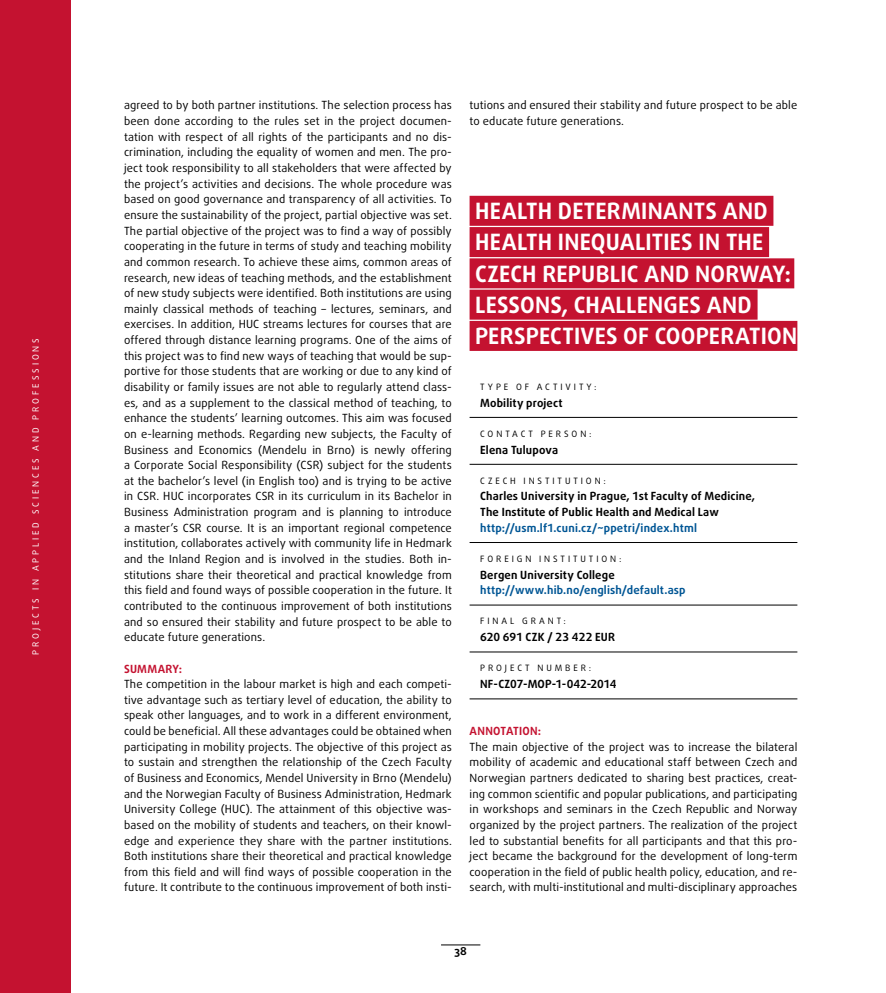
<style>
.page{position:relative;width:886px;height:993px;background:#fff}
.page>*{position:absolute;margin:0;border:0;box-sizing:border-box;transform-origin:0 0}
.t1{font:700 22.5px/31.2px "Daxline Pro";letter-spacing:.01em;color:#fff}
.t2{font:11.25px/15.6px "Daxline Pro";letter-spacing:.01em;color:#000;text-align:justify}
.t3{font:700 11.25px/15.6px "Daxline Pro";letter-spacing:.015em;color:#000}
.t4{font:700 11.25px "Daxline Pro";letter-spacing:.015em;color:#005695}
.t5{font:700 11.25px "Daxline Pro";letter-spacing:.025em;color:#c41230}
.t6{font:8.75px "Daxline Pro";letter-spacing:.335em;color:#000}
.t7{font:8.75px "Daxline Pro";letter-spacing:.33em;color:#fff}
</style>
<div class="page">
<div style="left:469px;top:196px;width:304px;height:30px;background:#c41230"></div>
<div style="left:469px;top:227px;width:300px;height:30px;background:#c41230"></div>
<div style="left:469px;top:258px;width:325px;height:30px;background:#c41230"></div>
<div style="left:469px;top:289px;width:288px;height:30px;background:#c41230"></div>
<div style="left:469px;top:321px;width:328px;height:30px;background:#c41230"></div>
<hr style="left:469px;top:417px;width:328px;height:1px;background:#000">
<hr style="left:469px;top:464px;width:328px;height:1px;background:#000">
<hr style="left:469px;top:542px;width:328px;height:1px;background:#000">
<hr style="left:469px;top:604px;width:328px;height:1px;background:#000">
<hr style="left:469px;top:651px;width:328px;height:1px;background:#000">
<hr style="left:469px;top:698px;width:328px;height:1px;background:#000">
<div style="left:0;top:0;width:71px;height:992px;background:#c41230"></div>
<hr style="left:441px;top:944px;width:39px;height:1px;background:#000">
<p class="t7" style="left:30px;top:654px;width:318px;rotate:-90deg">PROJECTS IN APPLIED SCIENCES AND PROFESSIONS</p>
<p class="t2" style="left:124px;top:98px;width:329px">agreed to by both partner institutions. The selection process has been done according to the rules set in the project documen&shy;tation with respect of all rights of the participants and no dis&shy;crimination, including the equality of women and men. The pro&shy;ject took responsibility to all stakeholders that were affected by the project’s activities and decisions. The whole procedure was based on good governance and transparency of all activities. To ensure the sustainability of the project, partial objective was set.<br>The partial objective of the project was to find a way of possibly cooperating in the future in terms of study and teaching mobility and common research. To achieve these aims, common areas of research, new ideas of teaching methods, and the establishment of new study subjects were identified. Both institutions are using mainly classical methods of teaching – lectures, seminars, and exercises. In addition, HUC streams lectures for courses that are offered through distance learning programs. One of the aims of this project was to find new ways of teaching that would be sup&shy;portive for those students that are working or due to any kind of disability or family issues are not able to regularly attend class&shy;es, and as a supplement to the classical method of teaching, to enhance the students’ learning outcomes. This aim was focused on e-learning methods. Regarding new subjects, the Faculty of Business and Economics (Mendelu in Brno) is newly offering a Corporate Social Responsibility (CSR) subject for the students at the bachelor’s level (in English too) and is trying to be active in CSR. HUC incorporates CSR in its curriculum in its Bachelor in Business Administration program and is planning to introduce a master’s CSR course. It is an important regional competence institution, collaborates actively with community life in Hedmark and the Inland Region and is involved in the studies. Both in&shy;stitutions share their theoretical and practical knowledge from this field and found ways of possible cooperation in the future. It contributed to the continuous improvement of both institutions and so ensured their stability and future prospect to be able to educate future generations.</p>
<p class="t5" style="left:124px;top:660px;width:60px">SUMMARY:</p>
<p class="t2" style="left:124px;top:676px;width:329px">The competition in the labour market is high and each competi&shy;tive advantage such as tertiary level of education, the ability to speak other languages, and to work in a different environment, could be beneficial. All these advantages could be obtained when participating in mobility projects. The objective of this project as to sustain and strengthen the relationship of the Czech Faculty of Business and Economics, Mendel University in Brno (Mendelu) and the Norwegian Faculty of Business Administration, Hedmark University College (HUC). The attainment of this objective was&shy;based on the mobility of students and teachers, on their knowl&shy;edge and experience they share with the partner institutions.<br>Both institutions share their theoretical and practical knowledge from this field and will find ways of possible cooperation in the future. It contribute to the continuous improvement of both insti-</p>
<p class="t2" style="left:469px;top:98px;width:329px">tutions and ensured their stability and future prospect to be able to educate future generations.</p>
<h1 class="t1" style="left:475px;top:195px;width:324px">HEALTH DETERMINANTS AND<br>HEALTH INEQUALITIES IN THE<br>CZECH REPUBLIC AND NORWAY:<br>LESSONS, CHALLENGES AND<br>PERSPECTIVES OF COOPERATION</h1>
<p class="t6" style="left:480px;top:380px;width:118px">TYPE OF ACTIVITY:</p>
<p class="t3" style="left:480px;top:395px;width:84px">Mobility project</p>
<p class="t6" style="left:480px;top:427px;width:113px">CONTACT PERSON:</p>
<p class="t3" style="left:480px;top:441px;width:79px">Elena Tulupova</p>
<p class="t6" style="left:480px;top:474px;width:127px">CZECH INSTITUTION:</p>
<p class="t3" style="left:480px;top:488px;width:276px">Charles University in Prague, 1st Faculty of Medicine,<br>The Institute of Public Health and Medical Law</p>
<p class="t4" style="left:480px;top:520px;width:218px">http://usm.lf1.cuni.cz/~ppetri/index.html</p>
<p class="t6" style="left:480px;top:552px;width:143px">FOREIGN INSTITUTION:</p>
<p class="t3" style="left:480px;top:566px;width:136px">Bergen University College</p>
<p class="t4" style="left:480px;top:582px;width:207px">http://www.hib.no/english/default.asp</p>
<p class="t6" style="left:480px;top:615px;width:87px">FINAL GRANT:</p>
<p class="t3" style="left:480px;top:629px;width:136px">620 691 CZK / 23 422 EUR</p>
<p class="t6" style="left:480px;top:662px;width:113px">PROJECT NUMBER:</p>
<p class="t3" style="left:480px;top:676px;width:138px">NF-CZ07-MOP-1-042-2014</p>
<p class="t5" style="left:470px;top:723px;width:73px">ANNOTATION:</p>
<p class="t2" style="left:469px;top:738px;width:329px">The main objective of the project was to increase the bilateral mobility of academic and educational staff between Czech and Norwegian partners dedicated to sharing best practices, creat&shy;ing common scientific and popular publications, and participating in workshops and seminars in the Czech Republic and Norway organized by the project partners. The realization of the project led to substantial benefits for all participants and that this pro&shy;ject became the background for the development of long-term cooperation in the field of public health policy, education, and re&shy;search, with multi-institutional and multi-disciplinary approaches</p>
<p class="t3" style="left:454px;top:943px;width:14px">38</p>
</div>
